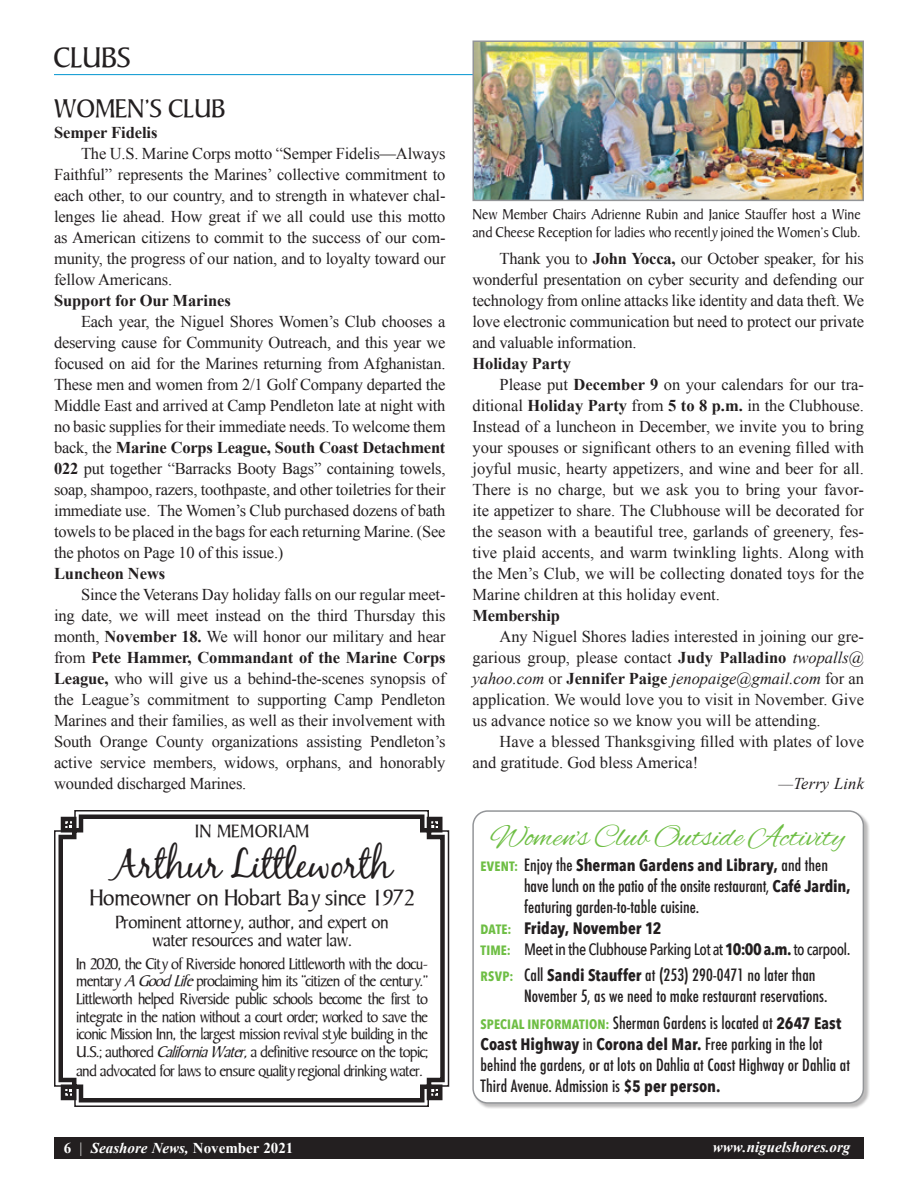
<style>
.page{position:relative;width:918px;height:1188px;background:#fff}
.page>*{position:absolute;margin:0;border:0;box-sizing:border-box;transform-origin:0 0}
.body_copy{font:38.85px "Black Jack";letter-spacing:-.01em;color:#231f20}
.SB_Head{font:31.5px "Alex Brush";color:#6ebe44}
.t1{font:30px "Persuasion S Si";color:#231f20}
.Subheadhead{font:27px "Persuasion S Si";color:#231f20}
.body_copy-2{font:23.55px "Persuasion S Si";letter-spacing:-.01em;color:#231f20}
.body_copy-3{font:18.9px/17.7px "Persuasion S Si";letter-spacing:-.02em;color:#231f20;text-align:center}
.body_copy-4{font:18.9px "Persuasion S Si";letter-spacing:.02em;color:#231f20}
.body_copy-5{font:16.5px/21px "Times New Roman";letter-spacing:-.01em;color:#231f20;text-align:justify}
.body_copy-6{font:16.5px/17.9px "Persuasion S Si";letter-spacing:-.04em;color:#231f20;text-align:justify}
.SB_text{font:500 condensed 16.5px/21px "Futura";color:#231f20}
.SB_text-2{font:700 16.5px "Avenir Next Condensed";color:#231f20}
.body_copy-7{font:700 16.5px "Times New Roman";letter-spacing:-.005em;color:#231f20}
.SB_text-3{font:500 16.5px "Avenir Next Condensed";letter-spacing:-.035em;color:#231f20}
.no_indent{font:italic 16.5px "Times New Roman";letter-spacing:.01em;color:#231f20}
.t2{font:15px/18px "Persuasion S Si";color:#231f20}
.t3{font:700 15px "Times New Roman";color:#fff}
.t4{font:italic 700 15px "Times New Roman";color:#fff}
.s1{font-weight:700}
.s2{font-style:italic}
.s3{font-weight:400}
.s4{font-size:13.5px;color:#6ebe44}
.s5{font-family:"Futura";font-weight:500;font-stretch:condensed}
.s6{font-family:"Avenir Next Condensed";font-weight:700;font-stretch:normal}
.s7{font-weight:700;font-size:13.5px;color:#6ebe44}
.s8{font-family:"Avenir Next Condensed";font-weight:700;font-stretch:normal;font-size:13.5px;color:#6ebe44}
</style>
<div class="page">
<div style="left:54px;top:1137px;width:810px;height:21px;background:#231f20"></div>
<hr style="left:54px;top:74px;width:810px;height:1px;background:#0095d0">
<svg style="left:54px;top:810px;width:396px;height:297px;background:#797777"></svg>
<svg style="left:56px;top:812px;width:391px;height:293px"></svg>
<img style="left:475px;top:43px;width:386px;height:155px">
<div style="left:472px;top:40px;width:392px;height:161px;border:2px solid #939598"></div>
<div style="left:473px;top:811px;width:396px;height:298px;background:#231f20;opacity:.3"></div>
<div style="left:473px;top:811px;width:390px;height:292px;background:#fff;border-radius:15px"></div>
<div style="left:472px;top:810px;width:392px;height:294px;border:2px solid #939598;border-radius:15px"></div>
<p class="t1" style="left:54px;top:40px;width:78px">CLUBS</p>
<p class="Subheadhead" style="left:54px;top:94px;width:173px">WOMEN’S CLUB</p>
<p class="body_copy-7" style="left:54px;top:121px;width:105px">Semper Fidelis</p>
<p class="body_copy-5" style="left:54px;top:143px;width:393px;text-indent:27px">The U.S. Marine Corps motto “Semper Fidelis—Always Faithful” represents the Marines’ collective commitment to each other, to our country, and to strength in whatever chal&shy;lenges lie ahead. How great if we all could use this motto as American citizens to commit to the success of our com&shy;munity, the progress of our nation, and to loyalty toward our fellow Americans.</p>
<p class="body_copy-7" style="left:54px;top:289px;width:178px">Support for Our Marines</p>
<p class="body_copy-5" style="left:54px;top:311px;width:393px;text-indent:27px">Each year, the Niguel Shores Women’s Club chooses a deserving cause for Community Outreach, and this year we focused on aid for the Marines returning from Afghanistan.<br>These men and women from 2/1 Golf Company departed the Middle East and arrived at Camp Pendleton late at night with no basic supplies for their immediate needs. To welcome them back, the <span class="s1">Marine Corps League, South Coast Detachment 022</span> put together “Barracks Booty Bags” containing towels, soap, shampoo, razers, toothpaste, and other toiletries for their immediate use. The Women’s Club purchased dozens of bath towels to be placed in the bags for each returning Marine. (See the photos on Page 10 of this issue.)</p>
<p class="body_copy-7" style="left:54px;top:562px;width:113px">Luncheon News</p>
<p class="body_copy-5" style="left:54px;top:584px;width:393px;text-indent:27px">Since the Veterans Day holiday falls on our regular meet&shy;ing date, we will meet instead on the third Thursday this month, <span class="s1">November 18.</span> We will honor our military and hear from <span class="s1">Pete Hammer, Commandant of the Marine Corps League,</span> who will give us a behind-the-scenes synopsis of the League’s commitment to supporting Camp Pendleton Marines and their families, as well as their involvement with South Orange County organizations assisting Pendleton’s active service members, widows, orphans, and honorably wounded discharged Marines.</p>
<p class="body_copy-4" style="left:195px;top:821px;width:116px">IN MEMORIAM</p>
<p class="body_copy" style="left:112px;top:841px;width:281px">Arthur Littleworth</p>
<p class="body_copy-2" style="left:90px;top:885px;width:326px">Homeowner on Hobart Bay since 1972</p>
<p class="body_copy-3" style="left:116px;top:914px;width:274px">Prominent attorney, author, and expert on water resources and water law.</p>
<p class="body_copy-6" style="left:76px;top:955px;width:354px">In 2020, the City of Riverside honored Littleworth with the docu&shy;mentary <span class="s2">AGoodLife</span>proclaiming him its “citizen of the century.” Littleworth helped Riverside public schools become the first to integrate in the nation without a court order; worked to save the iconic Mission Inn, the largest mission revival style building in the U.S.; authored <span class="s2">CaliforniaWater,</span>a definitive resource on the topic; and advocated for laws to ensure quality regional drinking water.</p>
<p class="t3" style="left:64px;top:1137px;width:231px">6 <span class="s3">|</span> <span class="s2">Seashore News,</span> November 2021</p>
<p class="t2" style="left:472px;top:206px;width:390px">New Member Chairs Adrienne Rubin and Janice Stauffer host a Wine and Cheese Reception for ladies who recently joined the Women’s Club.</p>
<p class="body_copy-5" style="left:472px;top:248px;width:393px;text-indent:27px">Thank you to <span class="s1">John Yocca,</span> our October speaker, for his wonderful presentation on cyber security and defending our technology from online attacks like identity and data theft. We love electronic communication but need to protect our private and valuable information.</p>
<p class="body_copy-7" style="left:472px;top:352px;width:100px">Holiday Party</p>
<p class="body_copy-5" style="left:472px;top:374px;width:393px;text-indent:27px">Please put <span class="s1">December 9</span> on your calendars for our tra&shy;ditional <span class="s1">Holiday Party</span> from <span class="s1">5 to 8 p.m.</span> in the Clubhouse.<br>Instead of a luncheon in December, we invite you to bring your spouses or significant others to an evening filled with joyful music, hearty appetizers, and wine and beer for all.<br>There is no charge, but we ask you to bring your favor&shy;ite appetizer to share. The Clubhouse will be decorated for the season with a beautiful tree, garlands of greenery, fes&shy;tive plaid accents, and warm twinkling lights. Along with the Men’s Club, we will be collecting donated toys for the Marine children at this holiday event.</p>
<p class="body_copy-7" style="left:472px;top:604px;width:89px">Membership</p>
<p class="body_copy-5" style="left:472px;top:626px;width:393px;text-indent:27px">Any Niguel Shores ladies interested in joining our gre&shy;garious group, please contact <span class="s1">Judy Palladino</span> <span class="s2">twopalls@ yahoo.com</span> or <span class="s1">Jennifer Paige</span> <span class="s2">jenopaige@gmail.com</span> for an application. We would love you to visit in November. Give us advance notice so we know you will be attending.</p>
<p class="body_copy-5" style="left:472px;top:731px;width:393px;text-indent:27px">Have a blessed Thanksgiving filled with plates of love and gratitude. God bless America!</p>
<p class="no_indent" style="left:779px;top:772px;width:87px">—Terry Link</p>
<p class="SB_Head" style="left:490px;top:819px;width:356px">Women’s Club Outside Activity</p>
<p class="SB_text-2" style="left:481px;top:855px;width:349px"><span class="s4">EVENT:</span> <span class="s5">Enjoy the</span> Sherman Gardens and Library, <span class="s5">and then</span></p>
<p class="SB_text" style="left:524px;top:876px;width:328px">have lunch on the patio of the onsite restaurant, <span class="s6">Café Jardin,</span></p>
<p class="SB_text" style="left:524px;top:897px;width:177px">featuring garden-to-table cuisine.</p>
<p class="SB_text-2" style="left:481px;top:918px;width:183px"><span class="s4">DATE:</span> Friday, November 12</p>
<p class="SB_text-3" style="left:481px;top:939px;width:371px"><span class="s7">TIME:</span> Meet in the Clubhouse Parking Lot at <span class="s1">10:00 a.m.</span> to carpool.</p>
<p class="SB_text" style="left:524px;top:965px;width:305px;text-indent:-43px"><span class="s8">RSVP:</span> Call <span class="s6">Sandi Stauffer</span> at (253) 290-0471 no later than<br>November 5, as we need to make restaurant reservations.</p>
<p class="SB_text" style="left:481px;top:1012px;width:371px"><span class="s8">SPECIAL INFORMATION:</span> Sherman Gardens is located at <span class="s6">2647 East Coast Highway</span> in <span class="s6">Corona del Mar.</span> Free parking in the lot behind the gardens, or at lots on Dahlia at Coast Highway or Dahlia at Third Avenue. Admission is <span class="s6">$5 per person.</span></p>
<p class="t4" style="left:713px;top:1137px;width:139px">www.niguelshores.org</p>
</div>
